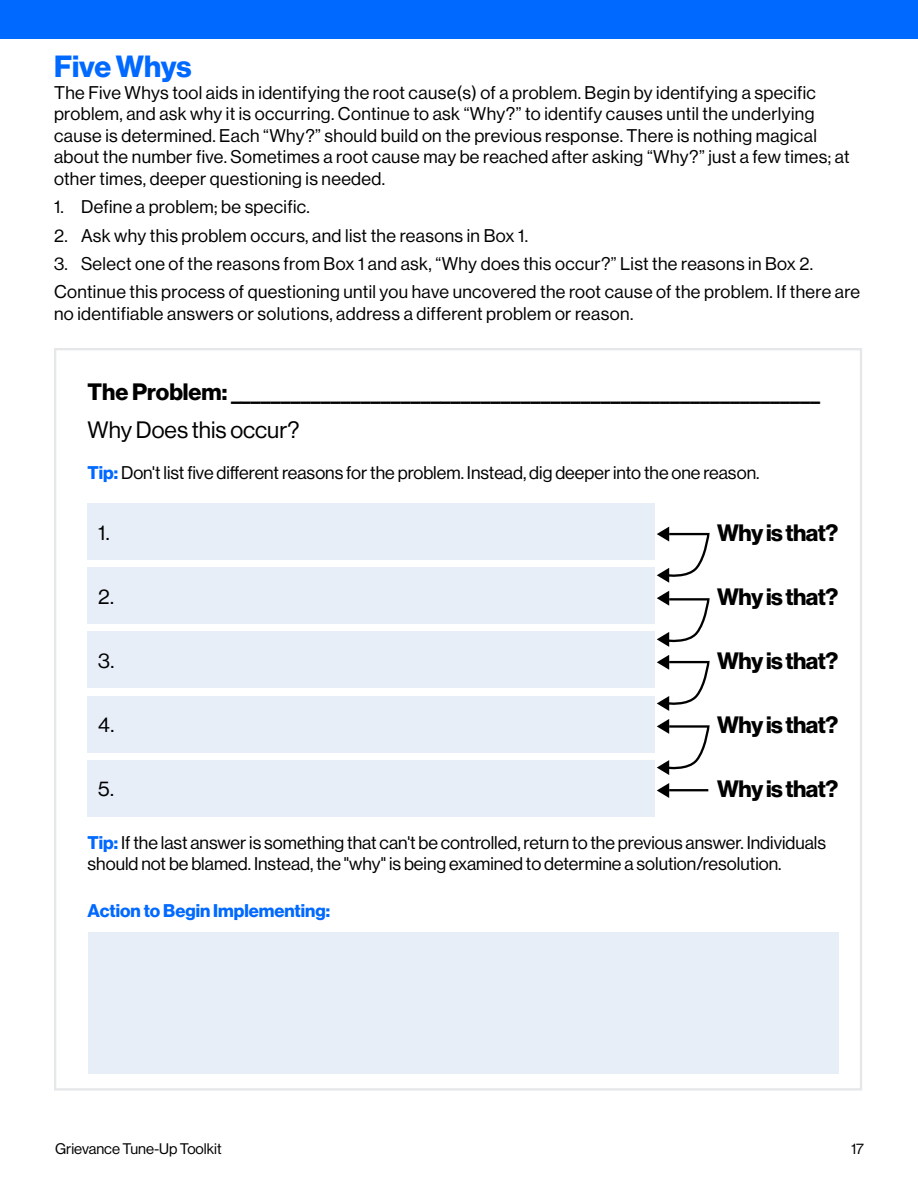
<style>
.page{position:relative;width:918px;height:1188px;background:#fff}
.page>*{position:absolute;margin:0;border:0;box-sizing:border-box;transform-origin:0 0}
.Subtitle{font:30px "N Haas Grotesk DS Pro 75 Bd";letter-spacing:-.005em;color:#0069ff}
.t1{font:23.25px "N Haas Grotesk DS Pro 75 Bd";color:#000}
.t2{font:23.25px "N Haas Grotesk DS Pro 75 Bd";letter-spacing:-.02em;color:#000}
.t3{font:23.25px "N Haas Grotesk DS Pro 55 Rg";color:#000}
.t4{font:20.85px "N Haas Grotesk DS Pro 55 Rg";color:#000}
.Body{font:18px/21.6px "N Haas Grotesk DS Pro 55 Rg";letter-spacing:.02em;color:#000}
.Body-2{font:18px/21.6px "N Haas Grotesk DS Pro 55 Rg";color:#000}
.t5{font:18px "N Haas Grotesk DS Pro 75 Bd";color:#0069ff}
.t6{font:15px "N Haas Grotesk DS Pro 55 Rg";color:#000}
.s1{font-family:"N Haas Grotesk DS Pro 75 Bd";color:#0069ff}
</style>
<div class="page">
<div style="left:0;top:0;width:918px;height:39px;background:#0069ff"></div>
<div style="left:88px;top:504px;width:567px;height:56px;background:#e8eef8"></div>
<div style="left:88px;top:568px;width:567px;height:56px;background:#e8eef8"></div>
<div style="left:88px;top:632px;width:567px;height:56px;background:#e8eef8"></div>
<div style="left:88px;top:696px;width:567px;height:56px;background:#e8eef8"></div>
<div style="left:88px;top:760px;width:567px;height:56px;background:#e8eef8"></div>
<svg style="left:657px;top:783px;width:12px;height:15px"></svg>
<svg style="left:657px;top:527px;width:53px;height:56px"></svg>
<svg style="left:657px;top:591px;width:53px;height:56px"></svg>
<svg style="left:657px;top:655px;width:53px;height:56px"></svg>
<svg style="left:657px;top:719px;width:53px;height:56px"></svg>
<hr style="left:669px;top:789px;width:39px;height:2px;background:#000">
<div style="left:88px;top:932px;width:750px;height:141px;background:#e8eef8"></div>
<p class="Subtitle" style="left:54px;top:49px;width:139px">Five Whys</p>
<p class="Body" style="left:54px;top:82px;width:797px">The Five Whys tool aids in identifying the root cause(s) of a problem. Begin by identifying a specific problem, and ask why it is occurring. Continue to ask “Why?” to identify causes until the underlying cause is determined. Each “Why?” should build on the previous response. There is nothing magical about the number five. Sometimes a root cause may be reached after asking “Why?” just a few times; at other times, deeper questioning is needed.</p>
<p class="Body" style="left:54px;top:196px;width:257px">1. Define a problem; be specific.</p>
<p class="Body" style="left:54px;top:225px;width:476px">2. Ask why this problem occurs, and list the reasons in Box 1.</p>
<p class="Body" style="left:54px;top:253px;width:761px">3. Select one of the reasons from Box 1 and ask, “Why does this occur?” List the reasons in Box 2.</p>
<p class="Body" style="left:54px;top:282px;width:808px">Continue this process of questioning until you have uncovered the root cause of the problem. If there are no identifiable answers or solutions, address a different problem or reason.</p>
<p class="t1" style="left:88px;top:378px;width:734px">The Problem: ___________________________________________________________</p>
<p class="t3" style="left:88px;top:417px;width:213px">Why Does this occur?</p>
<p class="Body-2" style="left:88px;top:462px;width:673px"><span class="s1">Tip:</span> Don't list five different reasons for the problem. Instead, dig deeper into the one reason.</p>
<p class="t4" style="left:98px;top:521px;width:13px">1.</p>
<p class="t2" style="left:717px;top:519px;width:123px">Why is that?</p>
<p class="t4" style="left:98px;top:585px;width:17px">2.</p>
<p class="t2" style="left:717px;top:583px;width:123px">Why is that?</p>
<p class="t4" style="left:98px;top:649px;width:18px">3.</p>
<p class="t2" style="left:717px;top:647px;width:123px">Why is that?</p>
<p class="t4" style="left:98px;top:713px;width:18px">4.</p>
<p class="t2" style="left:717px;top:711px;width:123px">Why is that?</p>
<p class="t4" style="left:98px;top:777px;width:17px">5.</p>
<p class="t2" style="left:717px;top:775px;width:123px">Why is that?</p>
<p class="Body-2" style="left:88px;top:832px;width:740px"><span class="s1">Tip:</span> If the last answer is something that can't be controlled, return to the previous answer. Individuals should not be blamed. Instead, the "why" is being examined to determine a solution/resolution.</p>
<p class="t5" style="left:88px;top:900px;width:244px">Action to Begin Implementing:</p>
<p class="t6" style="left:55px;top:1141px;width:168px">Grievance Tune-Up Toolkit</p>
<p class="t6" style="left:851px;top:1141px;width:14px">17</p>
</div>
